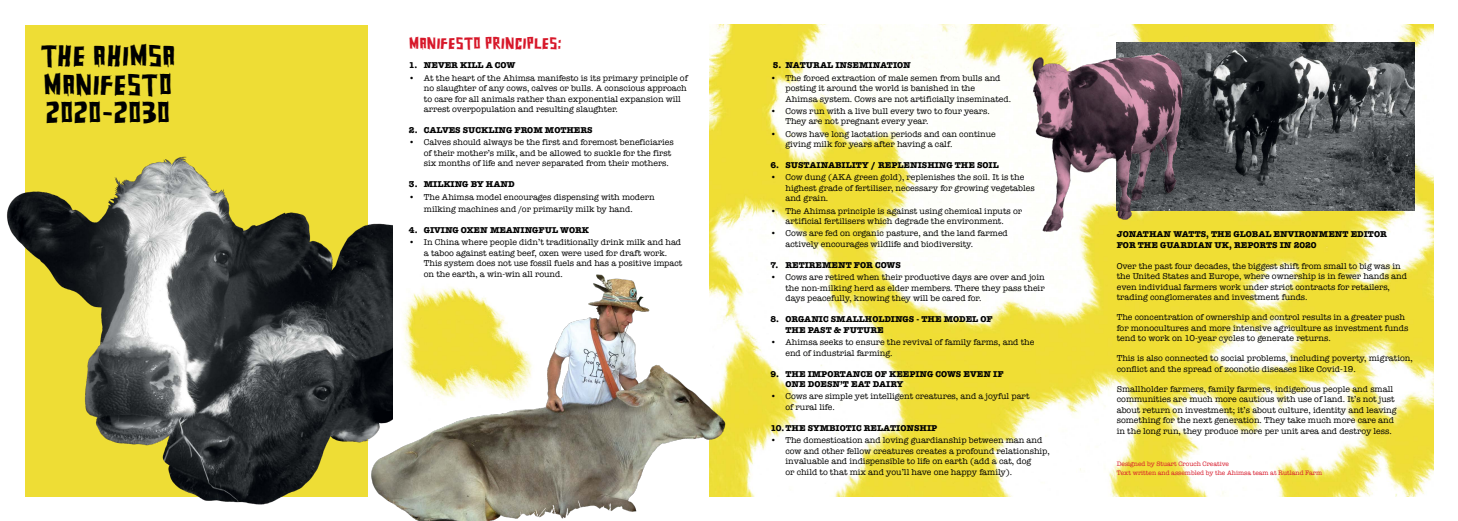
<style>
.page{position:relative;width:1458px;height:521px;background:#fff}
.page>*{position:absolute;margin:0;border:0;box-sizing:border-box;transform-origin:0 0}
.t1{font:26.69px/28.9px "Scrawl Solid Squarehouse";letter-spacing:-.025em;color:#000}
.t2{font:14.88px "Scrawl Solid Squarehouse";letter-spacing:-.035em;color:#d7182a}
.t3{font:8.75px/10.5px "American Typewriter";color:#000}
.t4{font:700 8.75px/10.5px "American Typewriter";color:#000}
.t5{font:6.56px/8.3px "American Typewriter";color:#d7182a}
</style>
<div class="page">
<div style="left:25px;top:25px;width:342px;height:471px;background:#eedd35"></div>
<img style="left:709px;top:25px;width:723px;height:471px">
<img style="left:392px;top:258px;width:367px;height:263px">
<img style="left:7px;top:126px;width:385px;height:379px">
<img style="left:1206px;top:43px;width:208px;height:168px">
<img style="left:1000px;top:28px;width:206px;height:223px">
<h1 class="t1" style="left:40px;top:40px;width:137px">THE AHIMSA<br>MANIFESTO<br>2020-2030</h1>
<h2 class="t2" style="left:409px;top:31px;width:154px">MANIFESTO PRINCIPLES:</h2>
<p class="t4" style="left:409px;top:60px;width:108px">1. NEVER KILL A COW</p>
<p class="t3" style="left:424px;top:72px;width:265px;text-indent:-15px">• At the heart of the Ahimsa manifesto is its primary principle of no slaughter of any cows, calves or bulls. A conscious approach to care for all animals rather than exponential expansion will arrest overpopulation and resulting slaughter.</p>
<p class="t4" style="left:409px;top:125px;width:185px">2. CALVES SUCKLING FROM MOTHERS</p>
<p class="t3" style="left:424px;top:137px;width:251px;text-indent:-15px">• Calves should always be the first and foremost beneficiaries of their mother’s milk, and be allowed to suckle for the first six months of life and never separated from their mothers.</p>
<p class="t4" style="left:409px;top:179px;width:107px">3. MILKING BY HAND</p>
<p class="t3" style="left:424px;top:190px;width:232px;line-height:12.2px;text-indent:-15px">• The Ahimsa model encourages dispensing with modern milking machines and /or primarily milk by hand.</p>
<p class="t4" style="left:409px;top:224px;width:181px">4. GIVING OXEN MEANINGFUL WORK</p>
<p class="t3" style="left:424px;top:237px;width:260px;text-indent:-15px">• In China where people didn’t traditionally drink milk and had a taboo against eating beef, oxen were used for draft work.<br>This system does not use fossil fuels and has a positive impact on the earth, a win-win all round.</p>
<p class="t4" style="left:772px;top:60px;width:140px">5. NATURAL INSEMINATION</p>
<p class="t3" style="left:785px;top:72px;width:227px;text-indent:-15px">• The forced extraction of male semen from bulls and posting it around the world is banished in the<br>Ahimsa system. Cows are not artificially inseminated.</p>
<p class="t3" style="left:785px;top:105px;width:206px;text-indent:-15px">• Cows run with a live bull every two to four years.<br>They are not pregnant every year.</p>
<p class="t3" style="left:785px;top:128px;width:212px;text-indent:-15px">• Cows have long lactation periods and can continue giving milk for years after having a calf.</p>
<p class="t4" style="left:770px;top:160px;width:230px">6. SUSTAINABILITY / REPLENISHING THE SOIL</p>
<p class="t3" style="left:785px;top:172px;width:251px;text-indent:-15px">• Cow dung (AKA green gold), replenishes the soil. It is the highest grade of fertiliser, necessary for growing vegetables and grain.</p>
<p class="t3" style="left:770px;top:205px;width:253px;text-align:center">• The Ahimsa principle is against using chemical inputs or artificial fertilisers which degrade the environment.</p>
<p class="t3" style="left:785px;top:228px;width:224px;text-indent:-15px">• Cows are fed on organic pasture, and the land farmed actively encourages wildlife and biodiversity.</p>
<p class="t4" style="left:770px;top:259px;width:132px">7. RETIREMENT FOR COWS</p>
<p class="t3" style="left:785px;top:272px;width:261px;text-align:justify;text-indent:-15px">• Cows are retired when their productive days are over and join the non-milking herd as elder members. There they pass their days peacefully, knowing they will be cared for.</p>
<p class="t4" style="left:785px;top:314px;width:209px;text-indent:-15px">8. ORGANIC SMALLHOLDINGS - THE MODEL OF<br>THE PAST &amp; FUTURE</p>
<p class="t3" style="left:785px;top:336px;width:250px;text-indent:-15px">• Ahimsa seeks to ensure the revival of family farms, and the end of industrial farming.</p>
<p class="t4" style="left:785px;top:368px;width:219px;text-indent:-15px">9. THE IMPORTANCE OF KEEPING COWS EVEN IF<br>ONE DOESN’T EAT DAIRY</p>
<p class="t3" style="left:785px;top:391px;width:246px;text-indent:-15px">• Cows are simple yet intelligent creatures, and a joyful part of rural life.</p>
<p class="t4" style="left:770px;top:422px;width:168px">10.THE SYMBIOTIC RELATIONSHIP</p>
<p class="t3" style="left:785px;top:434px;width:266px;text-indent:-15px">• The domestication and loving guardianship between man and cow and other fellow creatures creates a profound relationship, invaluable and indispensible to life on earth (add a cat, dog<br>or child to that mix and you’ll have one happy family).</p>
<p class="t4" style="left:1116px;top:228px;width:271px">JONATHAN WATTS, THE GLOBAL ENVIRONMENT EDITOR<br>FOR THE GUARDIAN UK, REPORTS IN 2020</p>
<p class="t3" style="left:1116px;top:260px;width:292px">Over the past four decades, the biggest shift from small to big was in the United States and Europe, where ownership is in fewer hands and even individual farmers work under strict contracts for retailers, trading conglomerates and investment funds.</p>
<p class="t3" style="left:1116px;top:312px;width:293px">The concentration of ownership and control results in a greater push for monocultures and more intensive agriculture as investment funds tend to work on 10-year cycles to generate returns.</p>
<p class="t3" style="left:1116px;top:353px;width:297px">This is also connected to social problems, including poverty, migration, conflict and the spread of zoonotic diseases like Covid-19.</p>
<p class="t3" style="left:1116px;top:383px;width:281px">Smallholder farmers, family farmers, indigenous people and small communities are much more cautious with use of land. It’s not just about return on investment; it’s about culture, identity and leaving something for the next generation. They take much more care and in the long run, they produce more per unit area and destroy less.</p>
<p class="t5" style="left:1116px;top:460px;width:207px">Designed by Stuart Crouch Creative<br>Text written and assembled by the Ahimsa team at Rutland Farm</p>
</div>
